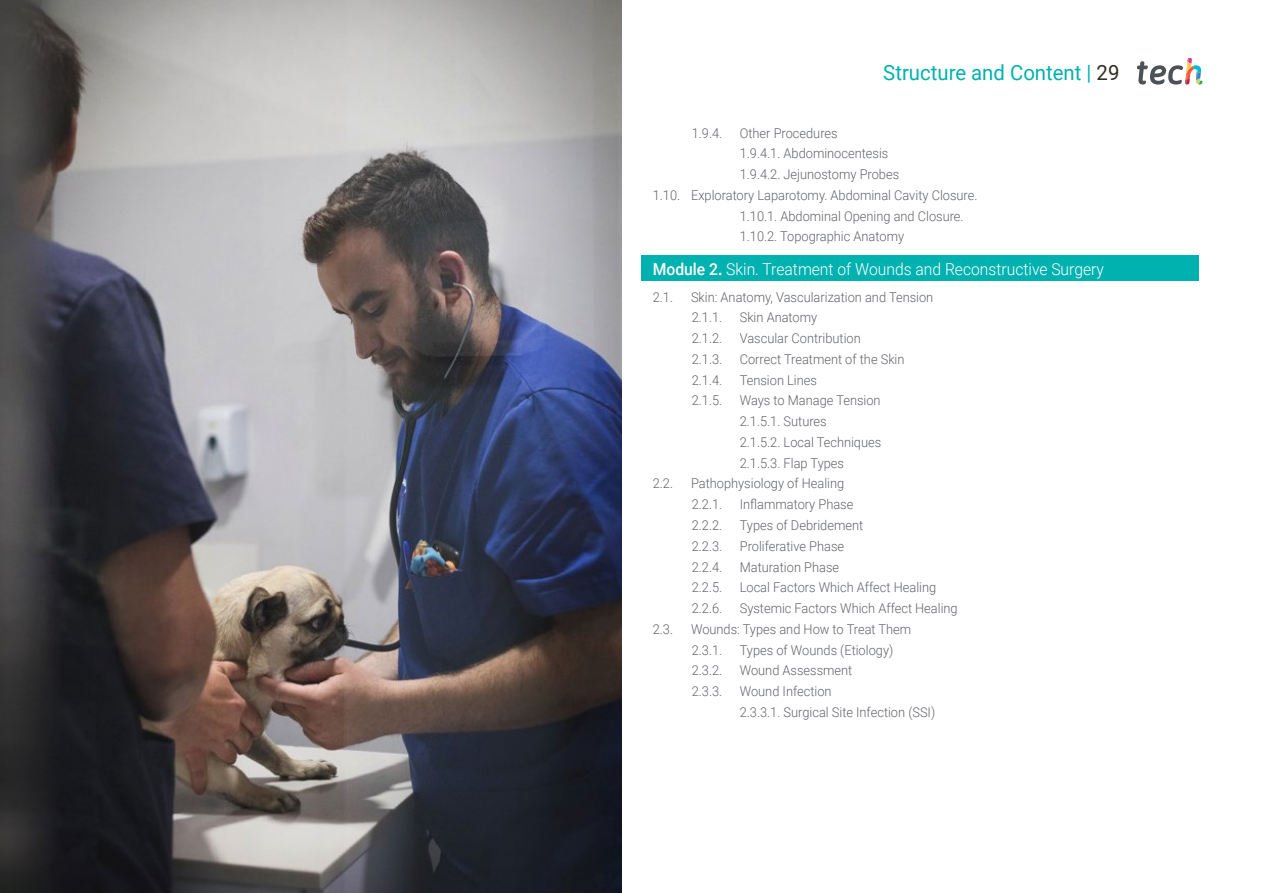
<style>
.page{position:relative;width:1263px;height:893px;background:#fff}
.page>*{position:absolute;margin:0;border:0;box-sizing:border-box;transform-origin:0 0}
.t1{font:21px "Roboto";color:#00b2af}
.t2{font:300 16.5px "Roboto";color:#fff;scale:.95 1}
.t3{font:300 13.5px/20.7px "Roboto";color:#61646a;scale:.95 1}
.s1{color:#312e20}
.s2{font-weight:500}
.s3{font-family:"Meta Pro";font-weight:500}
</style>
<div class="page">
<img style="left:0;top:0;width:622px;height:893px">
<div style="left:642px;top:256px;width:557px;height:25px;background:#00b2af"></div>
<svg style="left:1137px;top:58px;width:65px;height:27px"></svg>
<h1 class="t1" style="left:883px;top:57px;width:238px">Structure and Content | <span class="s1">29</span></h1>
<p class="t3" style="left:692px;top:122px;width:34px">1.9.4.</p>
<p class="t3" style="left:740px;top:122px;width:105px">Other Procedures</p>
<p class="t3" style="left:740px;top:143px;width:158px">1.9.4.1. Abdominocentesis</p>
<p class="t3" style="left:740px;top:164px;width:169px">1.9.4.2. Jejunostomy Probes</p>
<p class="t3" style="left:653px;top:184px;width:343px">1.10. Exploratory Laparotomy. Abdominal Cavity Closure.</p>
<p class="t3" style="left:740px;top:205px;width:237px">1.10.1. Abdominal Opening and Closure.</p>
<p class="t3" style="left:740px;top:226px;width:175px">1.10.2. Topographic Anatomy</p>
<p class="t2" style="left:653px;top:257px;width:476px"><span class="s2">Module 2</span><span class="s3">.</span> Skin. Treatment of Wounds and Reconstructive Surgery</p>
<p class="t3" style="left:653px;top:286px;width:23px">2.1.</p>
<p class="t3" style="left:691px;top:286px;width:257px">Skin: Anatomy, Vascularization and Tension<br>2.1.1.</p>
<p class="t3" style="left:740px;top:307px;width:83px">Skin Anatomy</p>
<p class="t3" style="left:692px;top:328px;width:34px">2.1.2.</p>
<p class="t3" style="left:740px;top:328px;width:129px">Vascular Contribution</p>
<p class="t3" style="left:692px;top:348px;width:34px">2.1.3.</p>
<p class="t3" style="left:740px;top:348px;width:175px">Correct Treatment of the Skin</p>
<p class="t3" style="left:692px;top:369px;width:34px">2.1.4.</p>
<p class="t3" style="left:740px;top:369px;width:83px">Tension Lines</p>
<p class="t3" style="left:692px;top:390px;width:34px">2.1.5.</p>
<p class="t3" style="left:740px;top:390px;width:150px">Ways to Manage Tension<br>2.1.5.1. Sutures<br>2.1.5.2. Local Techniques<br>2.1.5.3. Flap Types</p>
<p class="t3" style="left:653px;top:473px;width:23px">2.2.</p>
<p class="t3" style="left:691px;top:473px;width:163px">Pathophysiology of Healing<br>2.2.1.</p>
<p class="t3" style="left:740px;top:494px;width:121px">Inflammatory Phase</p>
<p class="t3" style="left:692px;top:514px;width:34px">2.2.2.</p>
<p class="t3" style="left:740px;top:514px;width:131px">Types of Debridement</p>
<p class="t3" style="left:692px;top:535px;width:34px">2.2.3.</p>
<p class="t3" style="left:740px;top:535px;width:111px">Proliferative Phase</p>
<p class="t3" style="left:692px;top:556px;width:34px">2.2.4.</p>
<p class="t3" style="left:740px;top:556px;width:106px">Maturation Phase</p>
<p class="t3" style="left:692px;top:577px;width:34px">2.2.5.</p>
<p class="t3" style="left:740px;top:577px;width:208px">Local Factors Which Affect Healing</p>
<p class="t3" style="left:692px;top:597px;width:34px">2.2.6.</p>
<p class="t3" style="left:740px;top:597px;width:231px">Systemic Factors Which Affect Healing</p>
<p class="t3" style="left:653px;top:618px;width:23px">2.3.</p>
<p class="t3" style="left:691px;top:618px;width:233px">Wounds: Types and How to Treat Them<br>2.3.1.</p>
<p class="t3" style="left:740px;top:639px;width:163px">Types of Wounds (Etiology)</p>
<p class="t3" style="left:692px;top:660px;width:34px">2.3.2.</p>
<p class="t3" style="left:740px;top:660px;width:120px">Wound Assessment</p>
<p class="t3" style="left:692px;top:680px;width:34px">2.3.3.</p>
<p class="t3" style="left:740px;top:680px;width:207px">Wound Infection<br>2.3.3.1. Surgical Site Infection (SSI)</p>
</div>
